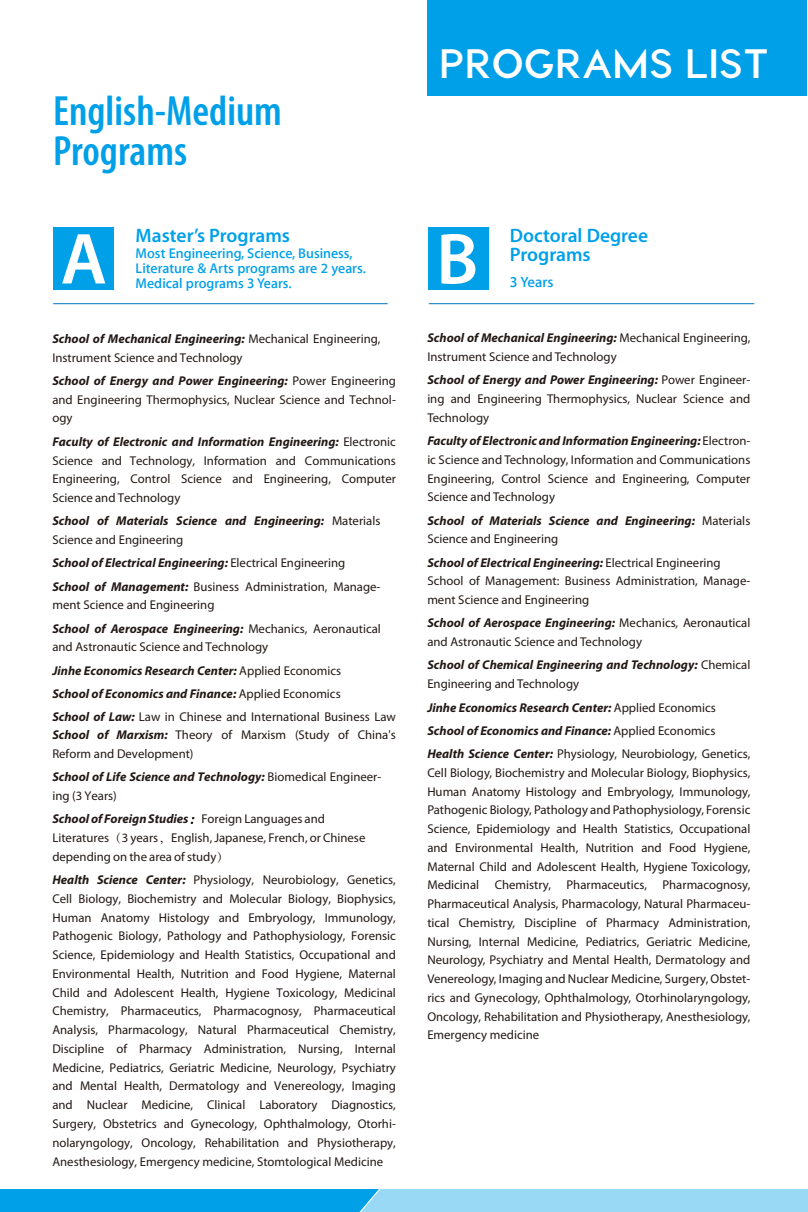
<style>
.page{position:relative;width:808px;height:1212px;background:#fff}
.page>*{position:absolute;margin:0;border:0;box-sizing:border-box;transform-origin:0 0}
.t1{font:600 72.9px "Myriad Pro";color:#fff}
.t2{font:600 condensed 42.45px/40.2px "Myriad Pro";color:#00a0e9}
.t3{font:700 41.1px "Visby CF";color:#fff}
.t4{font:600 19.5px/19.5px "Myriad Pro";color:#00a0e9}
.t5{font:600 15px "Myriad Set Pro";color:#00a0e9}
.t6{font:600 14.25px/15px "Myriad Set Pro";color:#00a0e9}
.t7{font:12.75px/18.8px "Myriad Pro";color:#221815}
.t8{font:italic 700 12.75px/18.8px "Myriad Pro";color:#221815}
.s1{font-weight:700;font-style:italic}
.s2{font-weight:400;font-style:normal}
.s3{font-family:"Adobe Song Std";font-weight:300;font-style:italic}
.s4{font-family:"Adobe Song Std";font-weight:300}
</style>
<div class="page">
<svg style="left:0;top:1189px;width:808px;height:23px;background:#53bef0"></svg>
<div style="left:53px;top:227px;width:60px;height:63px;background:#00a0e9"></div>
<hr style="left:53px;top:303px;width:335px;height:1px;background:#0075c2">
<div style="left:429px;top:227px;width:60px;height:63px;background:#00a0e9"></div>
<hr style="left:429px;top:303px;width:325px;height:1px;background:#0075c2">
<div style="left:428px;top:0;width:379px;height:96px;background:#00a0e9"></div>
<h2 class="t2" style="left:53px;top:91px;width:230px">English-Medium<br>Programs</h2>
<h1 class="t1" style="left:61px;top:219px;width:48px">A</h1>
<h3 class="t4" style="left:136px;top:226px;width:156px">Master’s Programs</h3>
<p class="t6" style="left:136px;top:245px;width:232px">Most Engineering, Science, Business,<br>Literature &amp; Arts programs are 2 years.</p>
<p class="t6" style="left:136px;top:275px;width:158px">Medical programs 3 Years.</p>
<p class="t7" style="left:52px;top:329px;width:330px"><span class="s1">School of Mechanical Engineering:</span> Mechanical Engineering,<br>Instrument Science and Technology</p>
<p class="t7" style="left:52px;top:372px;width:345px;text-align:justify"><span class="s1">School of Energy and Power Engineering:</span> Power Engineering and Engineering Thermophysics, Nuclear Science and Technol&shy;ogy</p>
<p class="t7" style="left:52px;top:432px;width:345px;text-align:justify"><span class="s1">Faculty of Electronic and Information Engineering:</span> Electronic Science and Technology, Information and Communications Engineering, Control Science and Engineering, Computer Science and Technology</p>
<p class="t8" style="left:52px;top:512px;width:329px">School of Materials Science and Engineering: <span class="s2">Materials<br>Science and Engineering</span></p>
<p class="t7" style="left:52px;top:552px;width:330px;line-height:23.2px"><span class="s1">School of Electrical Engineering:</span> Electrical Engineering<br><span class="s1">School of Management:</span> Business Administration, Manage-</p>
<p class="t7" style="left:52px;top:594px;width:330px;line-height:23.2px">ment Science and Engineering<br><span class="s1">School of Aerospace Engineering:</span> Mechanics, Aeronautical</p>
<p class="t7" style="left:52px;top:636px;width:345px;line-height:23.1px">and Astronautic Science and Technology<br><span class="s1">Jinhe Economics Research Center:</span> Applied Economics<br><span class="s1">School of Economics and Finance:</span> Applied Economics<br><span class="s1">School of Law:</span> Law in Chinese and International Business Law</p>
<p class="t7" style="left:52px;top:726px;width:345px"><span class="s1">School of Marxism:</span> Theory of Marxism (Study of China's<br>Reform and Development)</p>
<p class="t8" style="left:52px;top:768px;width:330px">School of Life Science and Technology: <span class="s2">Biomedical Engineer&shy;ing (3 Years)</span></p>
<p class="t7" style="left:52px;top:810px;width:314px"><span class="s1">School of Foreign Studies</span><span class="s3">：</span>Foreign Languages and<br>Literatures<span class="s4">（</span>3 years<span class="s4">，</span>English, Japanese, French, or Chinese depending on the area of study<span class="s4">）</span></p>
<p class="t7" style="left:52px;top:871px;width:345px;text-align:justify"><span class="s1">Health Science Center:</span> Physiology, Neurobiology, Genetics, Cell Biology, Biochemistry and Molecular Biology, Biophysics, Human Anatomy Histology and Embryology, Immunology, Pathogenic Biology, Pathology and Pathophysiology, Forensic Science, Epidemiology and Health Statistics, Occupational and Environmental Health, Nutrition and Food Hygiene, Maternal Child and Adolescent Health, Hygiene Toxicology, Medicinal Chemistry, Pharmaceutics, Pharmacognosy, Pharmaceutical Analysis, Pharmacology, Natural Pharmaceutical Chemistry, Discipline of Pharmacy Administration, Nursing, Internal Medicine, Pediatrics, Geriatric Medicine, Neurology, Psychiatry and Mental Health, Dermatology and Venereology, Imaging and Nuclear Medicine, Clinical Laboratory Diagnostics, Surgery, Obstetrics and Gynecology, Ophthalmology, Otorhi&shy;nolaryngology, Oncology, Rehabilitation and Physiotherapy, Anesthesiology, Emergency medicine, Stomtological Medicine</p>
<h3 class="t3" style="left:439px;top:37px;width:332px">PROGRAMS LIST</h3>
<h1 class="t1" style="left:436px;top:219px;width:43px">B</h1>
<h3 class="t4" style="left:510px;top:226px;width:140px">Doctoral Degree<br>Programs</h3>
<p class="t5" style="left:510px;top:270px;width:45px">3 Years</p>
<p class="t7" style="left:427px;top:329px;width:324px"><span class="s1">School of Mechanical Engineering:</span> Mechanical Engineering,<br>Instrument Science and Technology</p>
<p class="t7" style="left:427px;top:371px;width:325px;text-align:justify"><span class="s1">School of Energy and Power Engineering:</span> Power Engineer&shy;ing and Engineering Thermophysics, Nuclear Science and Technology</p>
<p class="t7" style="left:427px;top:432px;width:325px;text-align:justify"><span class="s1">Faculty of Electronic and Information Engineering:</span> Electron&shy;ic Science and Technology, Information and Communications Engineering, Control Science and Engineering, Computer Science and Technology</p>
<p class="t8" style="left:427px;top:511px;width:324px">School of Materials Science and Engineering: <span class="s2">Materials<br>Science and Engineering</span></p>
<p class="t7" style="left:427px;top:553px;width:325px"><span class="s1">School of Electrical Engineering:</span> Electrical Engineering<br>School of Management: Business Administration, Manage&shy;ment Science and Engineering</p>
<p class="t7" style="left:427px;top:614px;width:325px"><span class="s1">School of Aerospace Engineering:</span> Mechanics, Aeronautical and Astronautic Science and Technology</p>
<p class="t8" style="left:427px;top:656px;width:324px">School of Chemical Engineering and Technology: <span class="s2">Chemical<br>Engineering and Technology</span></p>
<p class="t8" style="left:427px;top:696px;width:325px;line-height:23.2px">Jinhe Economics Research Center: <span class="s2">Applied Economics<br></span>School of Economics and Finance: <span class="s2">Applied Economics<br></span>Health Science Center: <span class="s2">Physiology, Neurobiology, Genetics,</span></p>
<p class="t7" style="left:427px;top:763px;width:325px;text-align:justify">Cell Biology, Biochemistry and Molecular Biology, Biophysics, Human Anatomy Histology and Embryology, Immunology, Pathogenic Biology, Pathology and Pathophysiology, Forensic Science, Epidemiology and Health Statistics, Occupational and Environmental Health, Nutrition and Food Hygiene, Maternal Child and Adolescent Health, Hygiene Toxicology, Medicinal Chemistry, Pharmaceutics, Pharmacognosy, Pharmaceutical Analysis, Pharmacology, Natural Pharmaceu&shy;tical Chemistry, Discipline of Pharmacy Administration, Nursing, Internal Medicine, Pediatrics, Geriatric Medicine, Neurology, Psychiatry and Mental Health, Dermatology and Venereology, Imaging and Nuclear Medicine, Surgery, Obstet&shy;rics and Gynecology, Ophthalmology, Otorhinolaryngology, Oncology, Rehabilitation and Physiotherapy, Anesthesiology, Emergency medicine</p>
</div>
